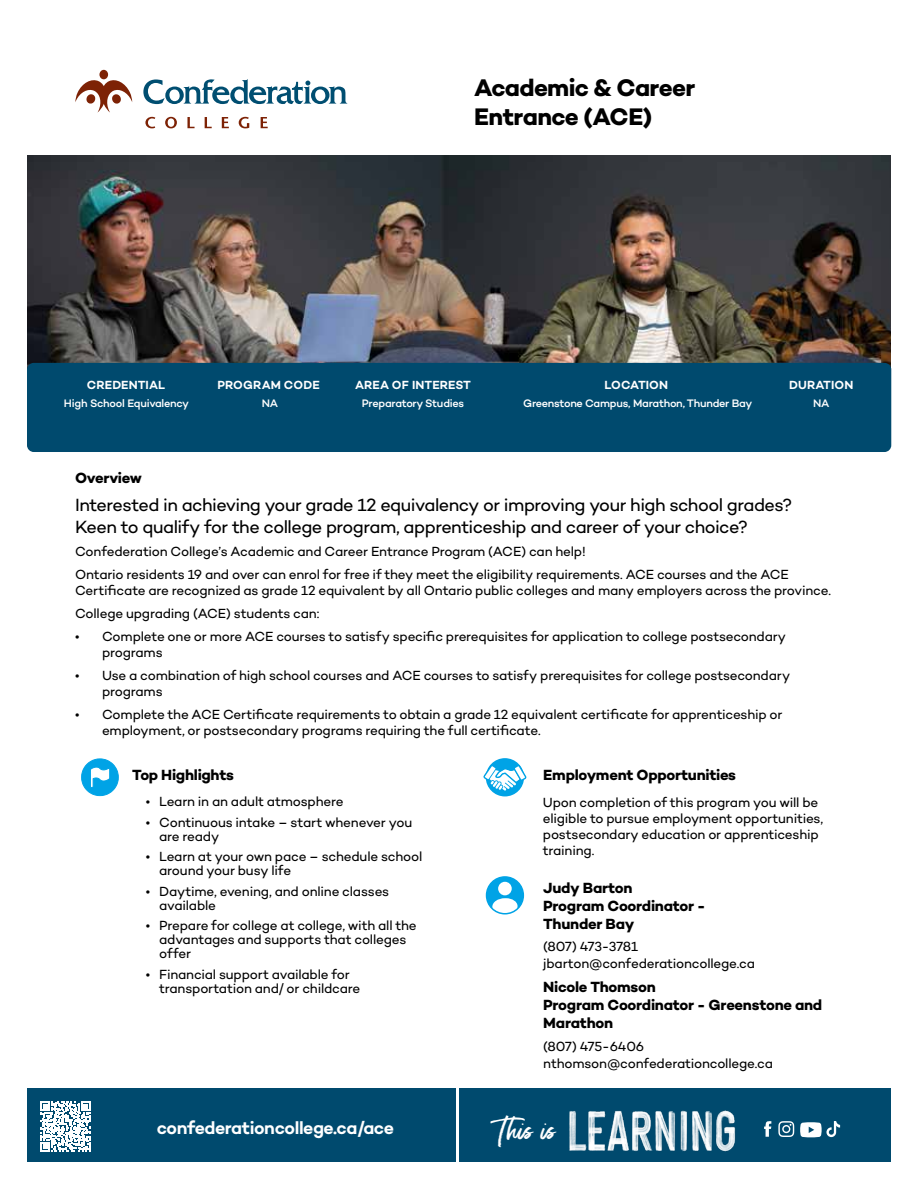
<style>
.page{position:relative;width:918px;height:1188px;background:#fff}
.page>*{position:absolute;margin:0;border:0;box-sizing:border-box;transform-origin:0 0}
.t1{font:30.3px "Moonstone";color:#fff}
.t2{font:700 24.3px/29.2px "Campton";letter-spacing:-.03em;color:#000}
.t3{font:18px/21.6px "Campton";letter-spacing:-.03em;color:#000}
.t4{font:600 18px "Campton";letter-spacing:-.025em;color:#fff}
.t5{font:700 15px/18px "Campton";letter-spacing:-.02em;color:#000}
.t6{font:13.5px/16.2px "Campton";letter-spacing:-.015em;color:#000}
.t7{font:600 12px "Campton";letter-spacing:.01em;color:#fff}
.t8{font:500 11.1px "Campton";letter-spacing:-.025em;color:#fff}
</style>
<div class="page">
<img style="left:27px;top:156px;width:864px;height:211px">
<svg style="left:143px;top:79px;width:205px;height:25px"></svg>
<div style="left:99px;top:70px;width:9px;height:9px;background:#7d2205;border-radius:50%"></div>
<svg style="left:75px;top:78px;width:57px;height:35px"></svg>
<svg style="left:145px;top:117px;width:10px;height:11px"></svg>
<svg style="left:165px;top:117px;width:12px;height:11px"></svg>
<svg style="left:187px;top:117px;width:8px;height:11px"></svg>
<svg style="left:205px;top:117px;width:7px;height:11px"></svg>
<svg style="left:222px;top:117px;width:7px;height:11px"></svg>
<svg style="left:239px;top:117px;width:10px;height:11px"></svg>
<svg style="left:261px;top:117px;width:7px;height:11px"></svg>
<div style="left:487px;top:759px;width:36px;height:37px;background:#00a3e6;border-radius:50%"></div>
<div style="left:486px;top:758px;width:38px;height:38px;border:2px solid #00a3e6;border-radius:50%"></div>
<svg style="left:484px;top:765px;width:42px;height:27px"></svg>
<svg style="left:82px;top:759px;width:36px;height:37px"></svg>
<div style="left:487px;top:877px;width:36px;height:37px;background:#00a3e6;border-radius:50%"></div>
<div style="left:498px;top:882px;width:14px;height:13px;background:#fff;border-radius:50%"></div>
<svg style="left:492px;top:898px;width:26px;height:15px"></svg>
<div style="left:486px;top:876px;width:38px;height:39px;border:2px solid #00a3e6;border-radius:50%"></div>
<div style="left:27px;top:363px;width:864px;height:89px;background:#004a6e;border-radius:7px"></div>
<div style="left:27px;top:1089px;width:864px;height:73px;background:#004a6e"></div>
<hr style="left:456px;top:1087px;width:3px;height:79px;background:#fff">
<svg style="left:41px;top:1102px;width:49px;height:49px"></svg>
<img style="left:569px;top:1110px;width:167px;height:42px">
<svg style="left:764px;top:1121px;width:7px;height:16px"></svg>
<svg style="left:778px;top:1121px;width:16px;height:16px"></svg>
<svg style="left:800px;top:1121px;width:40px;height:16px"></svg>
<h2 class="t2" style="left:474px;top:73px;width:223px">Academic &amp; Career<br>Entrance (ACE)</h2>
<p class="t7" style="left:87px;top:377px;width:80px">CREDENTIAL</p>
<p class="t8" style="left:64px;top:396px;width:127px">High School Equivalency</p>
<p class="t5" style="left:75px;top:468px;width:68px">Overview</p>
<p class="t7" style="left:218px;top:377px;width:104px">PROGRAM CODE</p>
<p class="t8" style="left:262px;top:396px;width:18px">NA</p>
<p class="t7" style="left:355px;top:377px;width:117px">AREA OF INTEREST</p>
<p class="t8" style="left:362px;top:396px;width:104px">Preparatory Studies</p>
<p class="t7" style="left:605px;top:377px;width:65px">LOCATION</p>
<p class="t8" style="left:523px;top:396px;width:231px">Greenstone Campus, Marathon, Thunder Bay</p>
<p class="t7" style="left:789px;top:377px;width:66px">DURATION</p>
<p class="t8" style="left:813px;top:396px;width:18px">NA</p>
<h3 class="t3" style="left:75px;top:494px;width:719px">Interested in achieving your grade 12 equivalency or improving your high school grades?<br>Keen to qualify for the college program, apprenticeship and career of your choice?</h3>
<p class="t6" style="left:75px;top:539px;width:716px;line-height:23px">Confederation College’s Academic and Career Entrance Program (ACE) can help!<br>Ontario residents 19 and over can enrol for free if they meet the eligibility requirements. ACE courses and the ACE</p>
<p class="t6" style="left:75px;top:579px;width:757px;line-height:23px">Certificate are recognized as grade 12 equivalent by all Ontario public colleges and many employers across the province.<br>College upgrading (ACE) students can:</p>
<p class="t6" style="left:102px;top:628px;width:686px;text-indent:-27px">• Complete one or more ACE courses to satisfy specific prerequisites for application to college postsecondary programs</p>
<p class="t6" style="left:102px;top:667px;width:690px;text-indent:-27px">• Use a combination of high school courses and ACE courses to satisfy prerequisites for college postsecondary programs</p>
<p class="t6" style="left:102px;top:706px;width:682px;text-indent:-27px">• Complete the ACE Certificate requirements to obtain a grade 12 equivalent certificate for apprenticeship or employment, or postsecondary programs requiring the full certificate.</p>
<p class="t5" style="left:132px;top:766px;width:103px">Top Highlights</p>
<p class="t5" style="left:543px;top:766px;width:194px">Employment Opportunities</p>
<p class="t6" style="left:146px;top:793px;width:199px">• Learn in an adult atmosphere</p>
<p class="t6" style="left:159px;top:815px;width:255px;line-height:14px;text-indent:-14px">• Continuous intake – start whenever you are ready</p>
<p class="t6" style="left:159px;top:849px;width:265px;line-height:14px;text-indent:-14px">• Learn at your own pace – schedule school around your busy life</p>
<p class="t6" style="left:159px;top:884px;width:232px;line-height:14px;text-indent:-14px">• Daytime, evening, and online classes available</p>
<p class="t6" style="left:159px;top:918px;width:259px;line-height:14px;text-indent:-14px">• Prepare for college at college, with all the advantages and supports that colleges offer</p>
<p class="t6" style="left:159px;top:967px;width:203px;line-height:14px;text-indent:-14px">• Financial support available for transportation and/ or childcare</p>
<p class="t6" style="left:543px;top:794px;width:282px">Upon completion of this program you will be eligible to pursue employment opportunities, postsecondary education or apprenticeship training.</p>
<p class="t5" style="left:543px;top:878px;width:164px">Judy Barton<br>Program Coordinator -<br>Thunder Bay</p>
<p class="t6" style="left:543px;top:938px;width:213px">(807) 473-3781 jbarton@confederationcollege.ca</p>
<p class="t5" style="left:543px;top:978px;width:281px">Nicole Thomson<br>Program Coordinator - Greenstone and<br>Marathon</p>
<p class="t6" style="left:543px;top:1038px;width:231px">(807) 475-6406 nthomson@confederationcollege.ca</p>
<h3 class="t4" style="left:157px;top:1117px;width:239px">confederationcollege.ca/ace</h3>
<h1 class="t1" style="left:499px;top:1110px;width:59px">This is</h1>
</div>
